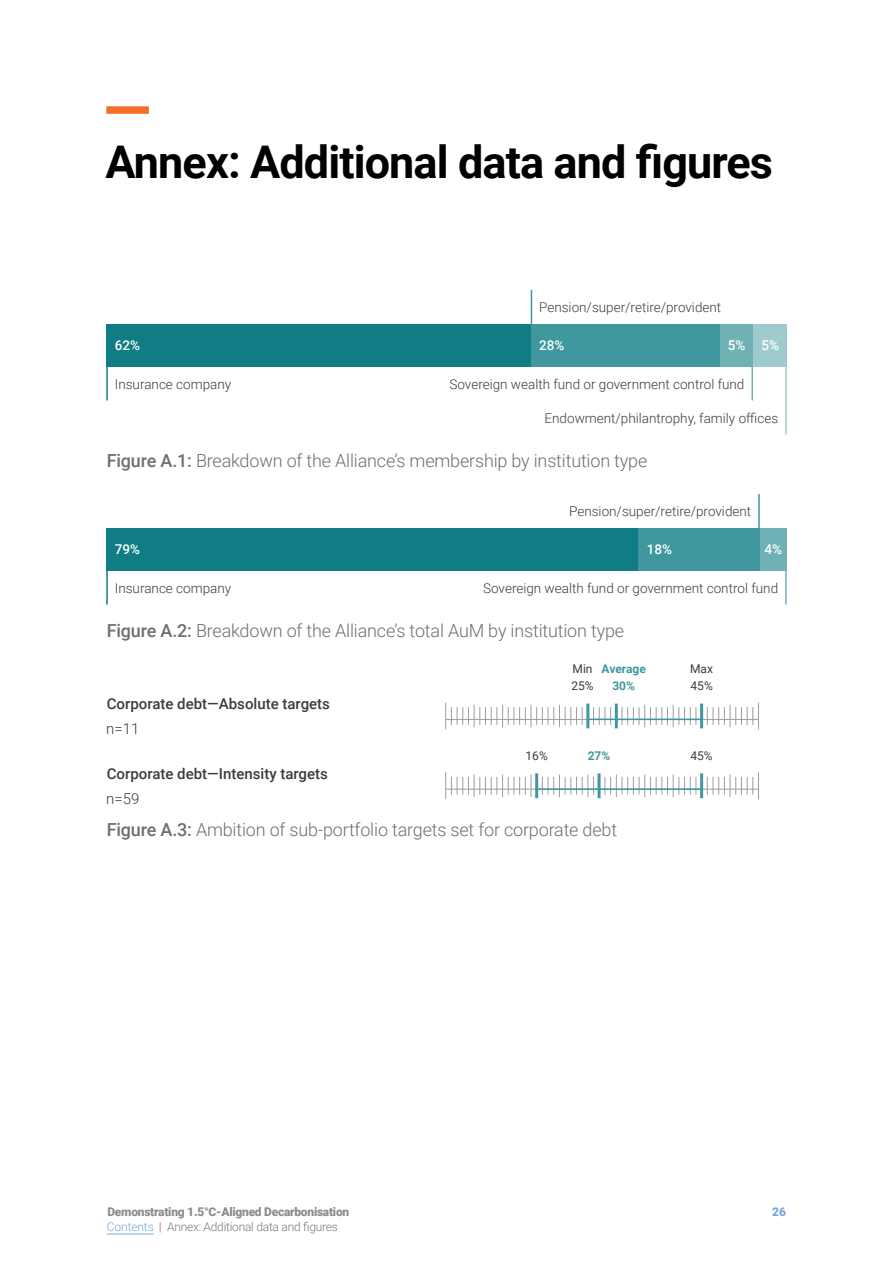
<style>
.page{position:relative;width:893px;height:1263px;background:#fff}
.page>*{position:absolute;margin:0;border:0;box-sizing:border-box;transform-origin:0 0}
.t1{font:700 45px "Roboto";letter-spacing:-.02em;color:#000}
.t2{font:300 18px "Roboto";letter-spacing:-.01em;color:#706f6f}
.t3{font:500 15px "Roboto";color:#3c3c3b}
.t4{font:300 15px "Roboto";color:#3c3c3b}
.t5{font:300 13.5px "Roboto";color:#3c3c3b}
.t6{font:500 13.5px "Roboto";color:#fff}
.t7{font:900 12px "Roboto";letter-spacing:-.02em;color:#706f6f}
.t8{font:300 12px "Roboto";letter-spacing:-.02em;color:#575756}
.t9{font:12px "Roboto";color:#3c3c3b}
.t10{font:700 12px "Roboto";color:#40979d}
.t11{font:900 12px "Roboto";color:#5390cd}
.s1{font-weight:500}
.s2{color:#5390cd}
.s3{font-weight:700;color:#de6941}
</style>
<div class="page">
<hr style="left:107px;top:1234px;width:47px;height:1px;background:#5390cd">
<svg style="left:106px;top:106px;width:43px;height:8px"></svg>
<div style="left:106px;top:324px;width:425px;height:42px;background:#107d84"></div>
<div style="left:719px;top:324px;width:34px;height:42px;background:#70b1b5"></div>
<div style="left:531px;top:324px;width:188px;height:42px;background:#40979d"></div>
<div style="left:753px;top:324px;width:34px;height:42px;background:#9fcbce"></div>
<hr style="left:106px;top:366px;width:2px;height:34px;background:#107d84">
<hr style="left:785px;top:366px;width:2px;height:68px;background:#9fcbce">
<hr style="left:751px;top:366px;width:2px;height:34px;background:#70b1b5">
<hr style="left:531px;top:290px;width:1px;height:34px;background:#40979d">
<div style="left:106px;top:528px;width:532px;height:42px;background:#107d84"></div>
<div style="left:760px;top:528px;width:27px;height:42px;background:#70b1b5"></div>
<div style="left:638px;top:528px;width:122px;height:42px;background:#40979d"></div>
<hr style="left:106px;top:570px;width:2px;height:35px;background:#107d84">
<hr style="left:785px;top:570px;width:2px;height:35px;background:#70b1b5">
<hr style="left:758px;top:494px;width:2px;height:34px;background:#40979d">
<svg style="left:445px;top:703px;width:314px;height:26px"></svg>
<hr style="left:586px;top:704px;width:3px;height:24px;background:#40979d">
<hr style="left:615px;top:704px;width:3px;height:24px;background:#40979d">
<hr style="left:700px;top:704px;width:3px;height:24px;background:#40979d">
<hr style="left:588px;top:719px;width:114px;height:1px;background:#40979d">
<svg style="left:445px;top:772px;width:314px;height:27px"></svg>
<hr style="left:535px;top:773px;width:3px;height:25px;background:#40979d">
<hr style="left:598px;top:773px;width:3px;height:25px;background:#40979d">
<hr style="left:700px;top:773px;width:3px;height:25px;background:#40979d">
<hr style="left:535px;top:788px;width:166px;height:2px;background:#40979d">
<h1 class="t1" style="left:106px;top:130px;width:669px">Annex: Additional data and figures</h1>
<p class="t5" style="left:539px;top:298px;width:184px">Pension/super/retire/provident</p>
<p class="t6" style="left:115px;top:336px;width:27px">62%</p>
<p class="t6" style="left:539px;top:336px;width:27px">28%</p>
<p class="t6" style="left:728px;top:336px;width:53px">5% 5%</p>
<p class="t5" style="left:115px;top:374px;width:118px">Insurance company</p>
<p class="t5" style="left:449px;top:374px;width:296px">Sovereign wealth fund or government control fund</p>
<p class="t5" style="left:544px;top:408px;width:235px">Endowment/philantrophy, family offices</p>
<h2 class="t2" style="left:107px;top:448px;width:542px"><span class="s1">Figure A.1:</span> Breakdown of the Alliance’s membership by institution type</h2>
<p class="t5" style="left:569px;top:502px;width:184px">Pension/super/retire/provident</p>
<p class="t6" style="left:115px;top:540px;width:27px">79%</p>
<p class="t6" style="left:647px;top:540px;width:27px">18%</p>
<p class="t6" style="left:764px;top:540px;width:19px">4%</p>
<p class="t5" style="left:115px;top:578px;width:118px">Insurance company</p>
<p class="t5" style="left:483px;top:578px;width:296px">Sovereign wealth fund or government control fund</p>
<h2 class="t2" style="left:107px;top:618px;width:519px"><span class="s1">Figure A.2:</span> Breakdown of the Alliance’s total AuM by institution type</h2>
<p class="t3" style="left:107px;top:693px;width:225px">Corporate debt—Absolute targets</p>
<p class="t4" style="left:106px;top:718px;width:35px">n=11</p>
<p class="t9" style="left:573px;top:660px;width:22px">Min</p>
<p class="t9" style="left:571px;top:677px;width:24px">25%</p>
<p class="t10" style="left:602px;top:660px;width:46px">Average</p>
<p class="t10" style="left:612px;top:677px;width:24px">30%</p>
<p class="t9" style="left:690px;top:660px;width:24px">Max</p>
<p class="t9" style="left:690px;top:677px;width:24px">45%</p>
<p class="t3" style="left:107px;top:763px;width:223px">Corporate debt—Intensity targets</p>
<p class="t4" style="left:106px;top:788px;width:35px">n=59</p>
<p class="t9" style="left:526px;top:747px;width:24px">16%</p>
<p class="t10" style="left:588px;top:747px;width:24px">27%</p>
<p class="t9" style="left:690px;top:747px;width:24px">45%</p>
<h2 class="t2" style="left:107px;top:817px;width:512px"><span class="s1">Figure A.3:</span> Ambition of sub-portfolio targets set for corporate debt</h2>
<p class="t7" style="left:107px;top:1203px;width:243px">Demonstrating 1.5°C-Aligned Decarbonisation</p>
<p class="t11" style="left:772px;top:1203px;width:15px">26</p>
<p class="t8" style="left:107px;top:1218px;width:232px"><span class="s2">Contents</span> <span class="s3">|</span> Annex: Additional data and figures</p>
</div>
